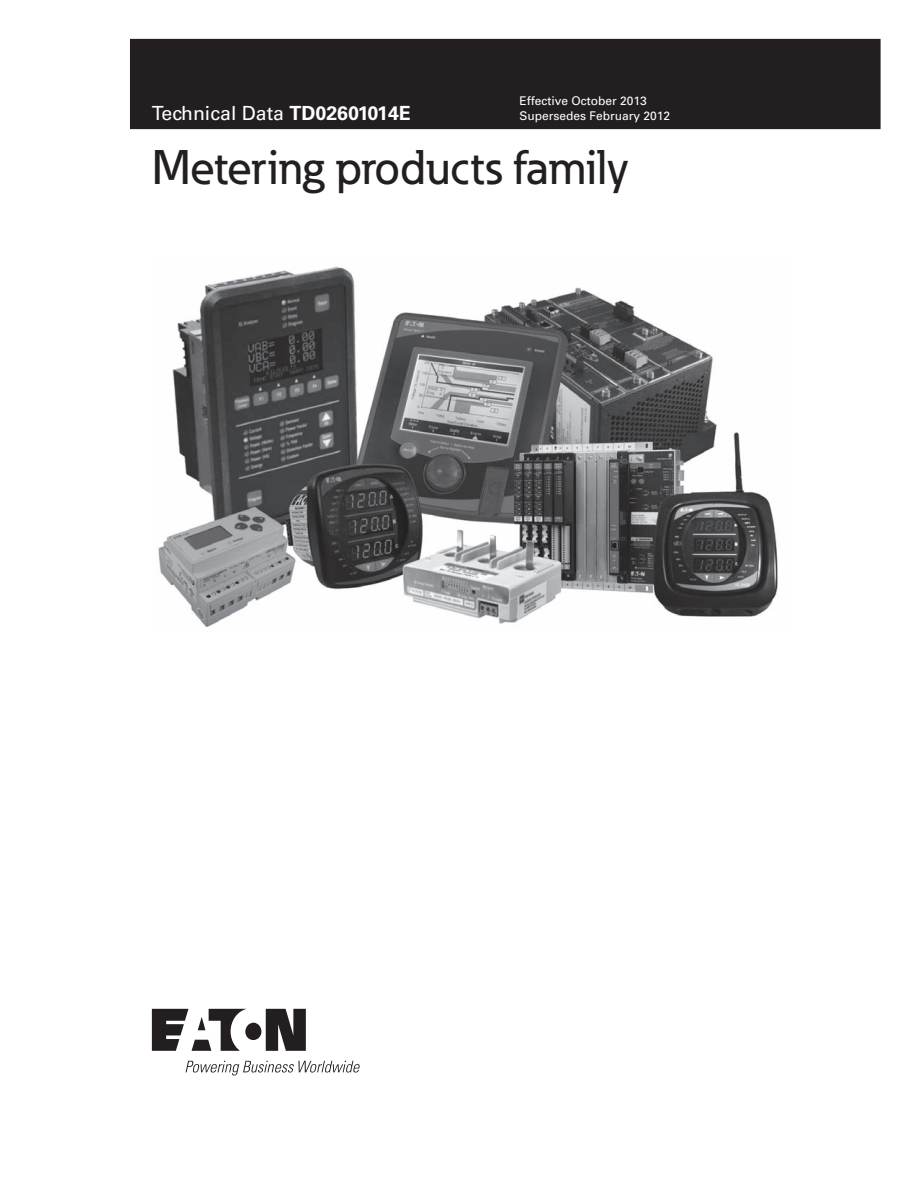
<style>
.page{position:relative;width:918px;height:1188px;background:#fff}
.page>*{position:absolute;margin:0;border:0;box-sizing:border-box;transform-origin:0 0}
.t1{font:500 48px "Eaton";color:#231f20}
.t2{font:19.5px "Univers LT Std";color:#fff}
.t3{font:12px "Univers";color:#fff}
.s1{font-weight:700}
</style>
<div class="page">
<div style="left:130px;top:39px;width:750px;height:90px;background:#231f20"></div>
<svg style="left:152px;top:1009px;width:154px;height:42px"></svg>
<svg style="left:186px;top:1061px;width:174px;height:15px"></svg>
<img style="left:158px;top:266px;width:620px;height:361px">
<p class="t3" style="left:519px;top:94px;width:129px">Effective October 2013</p>
<h2 class="t2" style="left:152px;top:101px;width:260px">Technical Data <span class="s1">TD02601014E</span></h2>
<p class="t3" style="left:519px;top:109px;width:152px">Supersedes February 2012</p>
<h1 class="t1" style="left:152px;top:138px;width:479px">Metering products family</h1>
</div>
